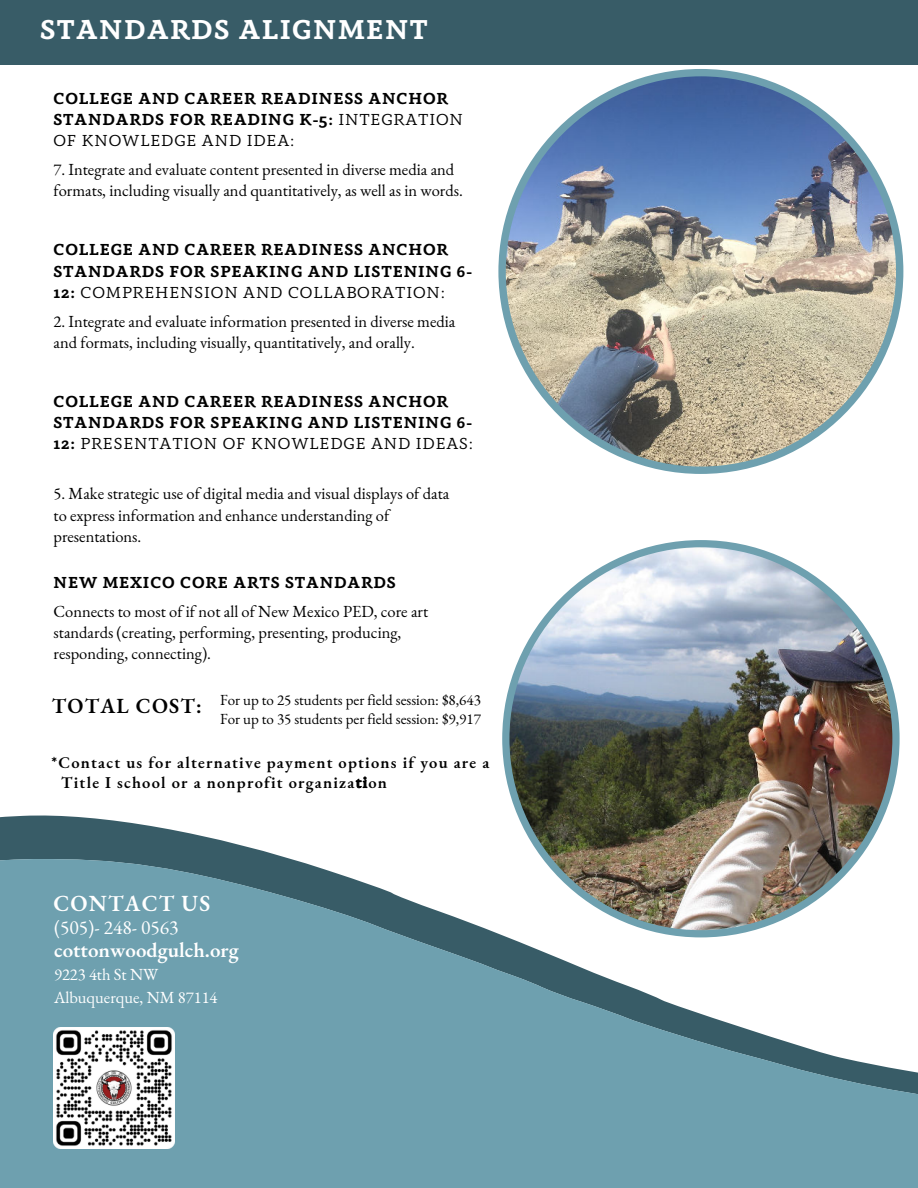
<style>
.page{position:relative;width:918px;height:1188px;background:#fff}
.page>*{position:absolute;margin:0;border:0;box-sizing:border-box;transform-origin:0 0}
.t1{font:700 28.2px "Anaphora";letter-spacing:.05em;color:#fff}
.t2{font:600 22.5px "EB Garamond";letter-spacing:.05em;color:#fff}
.t3{font:600 21px "EB Garamond";color:#fff}
.t4{font:19.5px "EB Garamond";color:#fff}
.t5{font:16.5px/21.3px "EB Garamond";color:#000}
.t6{font:700 16.5px/21.3px "Anaphora";letter-spacing:.05em;color:#000}
.t7{font:600 16.5px/19.8px "EB Garamond";letter-spacing:.075em;color:#000}
.t8{font:16.5px/22.5px "EB Garamond";color:#fff}
.t9{font:15px/19.5px "EB Garamond";color:#000;text-align:right}
.s1{font-weight:400}
.s2{font-weight:600;font-size:21px}
</style>
<div class="page">
<svg style="left:0;top:815px;width:284px;height:42px;fill:#385c67"></svg>
<svg style="left:0;top:857px;width:918px;height:331px;fill:#6ea0af"></svg>
<div style="left:0;top:0;width:918px;height:65px;background:#385c67"></div>
<img style="left:498px;top:69px;width:405px;height:405px">
<img style="left:502px;top:540px;width:398px;height:397px">
<img style="left:53px;top:1027px;width:122px;height:122px">
<h1 class="t1" style="left:40px;top:11px;width:389px">STANDARDS ALIGNMENT</h1>
<p class="t6" style="left:53px;top:88px;width:411px">COLLEGE AND CAREER READINESS ANCHOR<br>STANDARDS FOR READING K-5: <span class="s1">INTEGRATION<br>OF KNOWLEDGE AND IDEA:</span></p>
<p class="t5" style="left:53px;top:159px;width:411px">7. Integrate and evaluate content presented in diverse media and formats, including visually and quantitatively, as well as in words.</p>
<p class="t6" style="left:53px;top:240px;width:420px">COLLEGE AND CAREER READINESS ANCHOR<br>STANDARDS FOR SPEAKING AND LISTENING 6-<br>12: <span class="s1">COMPREHENSION AND COLLABORATION:</span></p>
<p class="t5" style="left:53px;top:311px;width:403px">2. Integrate and evaluate information presented in diverse media and formats, including visually, quantitatively, and orally.</p>
<p class="t6" style="left:53px;top:391px;width:421px">COLLEGE AND CAREER READINESS ANCHOR<br>STANDARDS FOR SPEAKING AND LISTENING 6-<br>12: <span class="s1">PRESENTATION OF KNOWLEDGE AND IDEAS:</span></p>
<p class="t5" style="left:53px;top:483px;width:398px">5. Make strategic use of digital media and visual displays of data to express information and enhance understanding of presentations.</p>
<p class="t6" style="left:53px;top:572px;width:344px">NEW MEXICO CORE ARTS STANDARDS</p>
<p class="t5" style="left:53px;top:600px;width:376px">Connects to most of if not all of New Mexico PED, core art standards (creating, performing, presenting, producing, responding, connecting).</p>
<p class="t9" style="left:52px;top:690px;width:430px"><span class="s2">TOTAL COST:</span> For up to 25 students per field session: $8,643<br>For up to 35 students per field session: $9,917</p>
<p class="t7" style="left:61px;top:752px;width:430px;text-indent:-10px">*Contact us for alternative payment options if you are a<br>Title I school or a nonprofit organization</p>
<h2 class="t2" style="left:53px;top:889px;width:158px">CONTACT US</h2>
<p class="t4" style="left:54px;top:914px;width:126px">(505)- 248- 0563</p>
<p class="t3" style="left:54px;top:936px;width:186px">cottonwoodgulch.org</p>
<p class="t8" style="left:54px;top:964px;width:165px">9223 4th St NW<br>Albuquerque, NM 87114</p>
</div>
